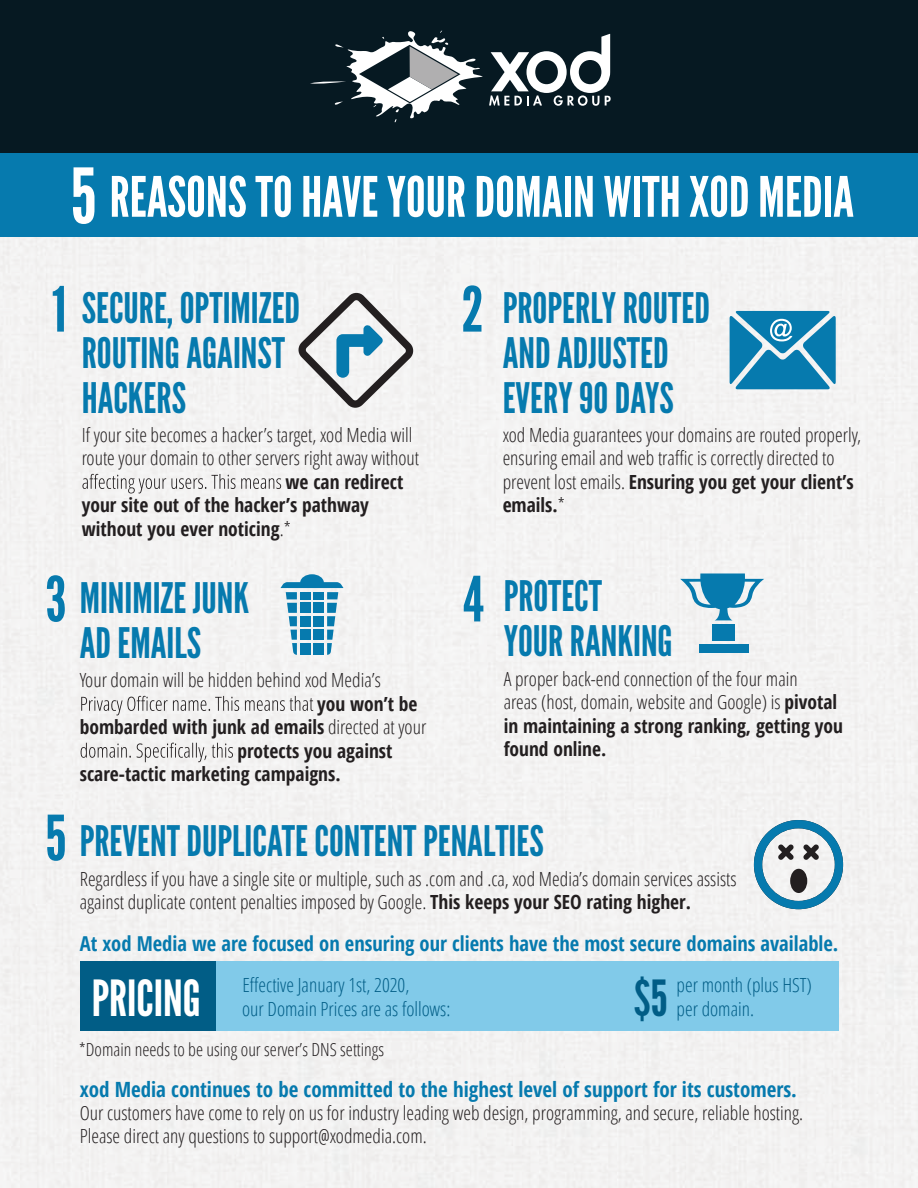
<style>
.page{position:relative;width:918px;height:1188px;background:#fff}
.page>*{position:absolute;margin:0;border:0;box-sizing:border-box;transform-origin:0 0}
.t1{font:76.2px "League Gothic";color:#fff}
.t2{font:62.25px "League Gothic";color:#067aae}
.t3{font:55.5px "League Gothic";color:#fff}
.t4{font:49.65px "League Gothic";color:#fff}
.t5{font:49.65px "League Gothic";color:#015d86}
.t6{font:42px/45px "League Gothic";color:#067aae}
.t7{font:700 condensed 21px "Open Sans";color:#067aae}
.t8{font:700 condensed 20.55px "Open Sans";color:#067aae}
.t9{font:300 condensed 19.5px/23.4px "Open Sans";color:#231f20}
.t10{font:700 condensed 19.5px/23.4px "Open Sans";color:#231f20}
.t11{font:300 condensed 19.5px "Open Sans";color:#015d86}
.t12{font:300 condensed 18px "Open Sans";color:#231f20}
.s1{font-weight:300}
.s2{font-weight:700}
</style>
<div class="page">
<div style="left:0;top:237px;width:918px;height:951px;background:#f3f2f2"></div>
<div style="left:215px;top:962px;width:624px;height:69px;background:#81cae9"></div>
<div style="left:80px;top:962px;width:135px;height:69px;background:#015d86"></div>
<div style="left:0;top:0;width:918px;height:153px;background:#061922"></div>
<div style="left:0;top:153px;width:918px;height:84px;background:#067aae"></div>
<svg style="left:82px;top:474px;width:199px;height:19px"></svg>
<svg style="left:81px;top:696px;width:232px;height:19px"></svg>
<svg style="left:81px;top:743px;width:152px;height:19px"></svg>
<div style="left:712px;top:624px;width:23px;height:17px;background:#067aae"></div>
<div style="left:699px;top:645px;width:50px;height:8px;background:#067aae"></div>
<svg style="left:680px;top:573px;width:84px;height:47px"></svg>
<svg style="left:754px;top:820px;width:89px;height:89px"></svg>
<svg style="left:281px;top:574px;width:63px;height:81px"></svg>
<svg style="left:730px;top:311px;width:106px;height:78px;background:#3190ba"></svg>
<svg style="left:297px;top:292px;width:117px;height:116px"></svg>
<svg style="left:310px;top:31px;width:301px;height:92px"></svg>
<h1 class="t1" style="left:70px;top:151px;width:28px">5</h1>
<h3 class="t3" style="left:110px;top:164px;width:746px">REASONS TO HAVE YOUR DOMAIN WITH XOD MEDIA</h3>
<h2 class="t2" style="left:52px;top:272px;width:16px">1</h2>
<h2 class="t2" style="left:46px;top:562px;width:22px">3</h2>
<h2 class="t2" style="left:45px;top:801px;width:23px">5</h2>
<h3 class="t6" style="left:82px;top:285px;width:220px">SECURE, OPTIMIZED<br>ROUTING AGAINST<br>HACKERS</h3>
<p class="t9" style="left:82px;top:423px;width:339px">If your site becomes a hacker’s target, xod Media will route your domain to other servers right away without</p>
<p class="t10" style="left:82px;top:470px;width:323px;text-indent:204px">we can redirect your site out of the hacker’s pathway without you ever noticing<span class="s1">.*</span></p>
<h3 class="t6" style="left:80px;top:576px;width:171px">MINIMIZE JUNK<br>AD EMAILS</h3>
<p class="t9" style="left:80px;top:668px;width:303px">Your domain will be hidden behind xod Media’s</p>
<p class="t10" style="left:317px;top:692px;width:102px">you won’t be</p>
<p class="t10" style="left:80px;top:715px;width:348px">bombarded with junk ad emails <span class="s1">directed at your</span></p>
<p class="t10" style="left:237px;top:738px;width:157px">protects you against</p>
<p class="t10" style="left:80px;top:762px;width:263px">scare-tactic marketing campaigns.</p>
<h2 class="t2" style="left:462px;top:272px;width:24px">2</h2>
<h3 class="t6" style="left:503px;top:285px;width:209px">PROPERLY ROUTED<br>AND ADJUSTED<br>EVERY 90 DAYS</h3>
<p class="t9" style="left:503px;top:423px;width:360px">xod Media guarantees your domains are routed properly, ensuring email and web traffic is correctly directed to prevent lost emails. <span class="s2">Ensuring you get your client’s emails.</span>*</p>
<h2 class="t2" style="left:463px;top:562px;width:22px">4</h2>
<h3 class="t6" style="left:504px;top:574px;width:171px">PROTECT<br>YOUR RANKING</h3>
<p class="t9" style="left:504px;top:666px;width:341px">A proper back-end connection of the four main<br>areas (host, domain, website and Google) is <span class="s2">pivotal in maintaining a strong ranking, getting you found online.</span></p>
<h3 class="t6" style="left:80px;top:819px;width:466px">PREVENT DUPLICATE CONTENT PENALTIES</h3>
<p class="t9" style="left:80px;top:866px;width:658px">Regardless if you have a single site or multiple, such as .com and .ca, xod Media’s domain services assists against duplicate content penalties imposed by Google. <span class="s2">This keeps your SEO rating higher.</span></p>
<p class="t8" style="left:80px;top:929px;width:760px">At xod Media we are focused on ensuring our clients have the most secure domains available.</p>
<h3 class="t4" style="left:92px;top:969px;width:110px">PRICING</h3>
<h3 class="t5" style="left:634px;top:969px;width:35px">$5</h3>
<p class="t11" style="left:677px;top:972px;width:137px">per month (plus HST)</p>
<p class="t11" style="left:242px;top:972px;width:169px">Effective January 1st, 2020,</p>
<p class="t11" style="left:242px;top:995px;width:210px">our Domain Prices are as follows:</p>
<p class="t11" style="left:677px;top:995px;width:79px">per domain.</p>
<p class="t12" style="left:79px;top:1037px;width:306px">*Domain needs to be using our server’s DNS settings</p>
<p class="t7" style="left:80px;top:1074px;width:719px">xod Media continues to be committed to the highest level of support for its customers.</p>
<p class="t9" style="left:80px;top:1101px;width:725px">Our customers have come to rely on us for industry leading web design, programming, and secure, reliable hosting.<br>Please direct any questions to support@xodmedia.com.</p>
</div>
